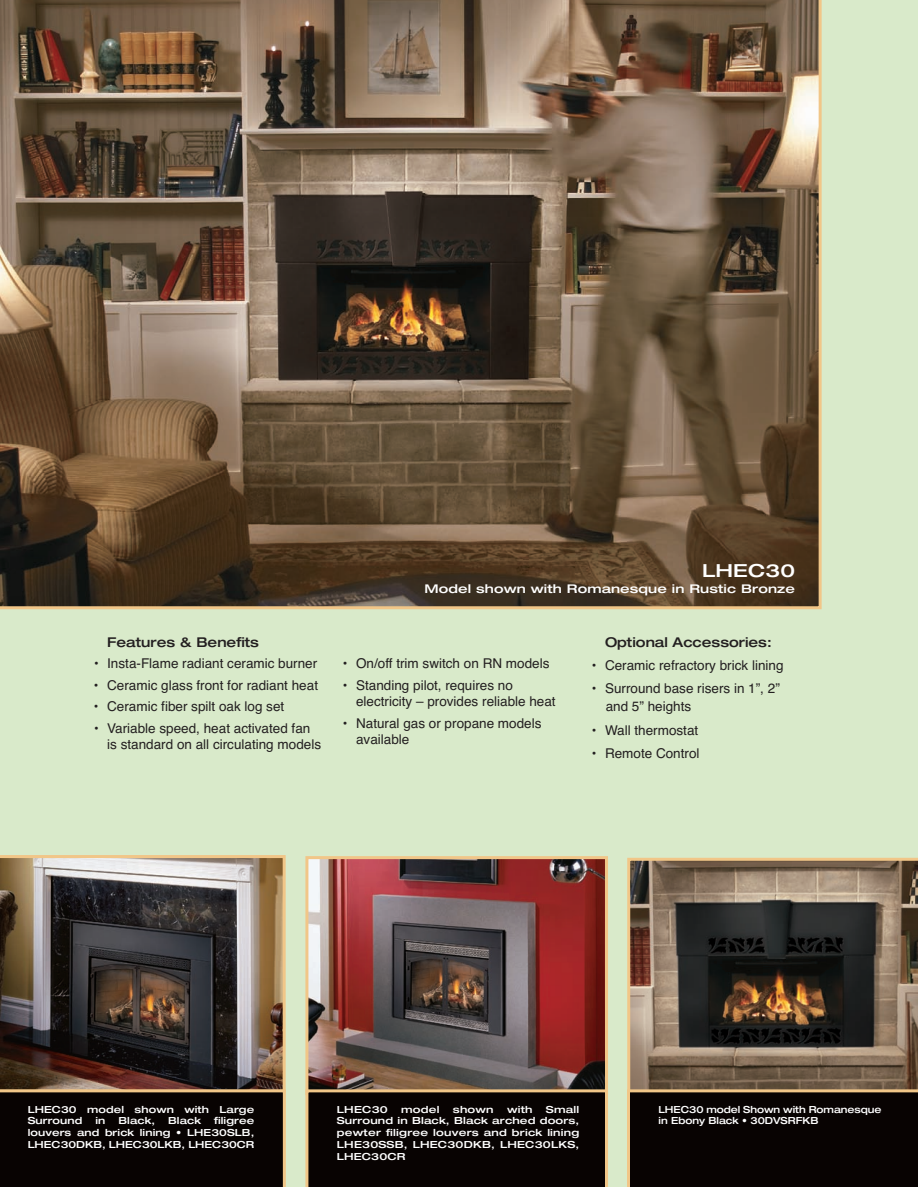
<style>
.page{position:relative;width:918px;height:1187px;background:#fff}
.page>*{position:absolute;margin:0;border:0;box-sizing:border-box;transform-origin:0 0}
.t1{font:500 expanded 18px "Helvetica Neue";letter-spacing:.01em;color:#fff;scale:1.1 1}
.t2{font:13.5px/16.2px "Helvetica";color:#231f20}
.t3{font:500 expanded 13.5px "Helvetica Neue";color:#231f20}
.t4{font:500 expanded 12px "Helvetica Neue";letter-spacing:.01em;color:#fff;scale:1.1 1}
.t5{font:500 expanded 9.75px/11.7px "Helvetica Neue";letter-spacing:.01em;color:#fff;text-align:justify;scale:1.1 1}
.t6{font:500 expanded 9.75px/11.7px "Helvetica Neue";letter-spacing:.01em;color:#fff;scale:1.07 1}
.t7{font:500 expanded 9.75px/11.7px "Helvetica Neue";letter-spacing:.01em;color:#fff}
</style>
<div class="page">
<img style="left:0;top:0;width:918px;height:1186px">
<p class="t3" style="left:107px;top:637px;width:153px">Features &amp; Benefits</p>
<p class="t2" style="left:93px;top:655px;width:226px">• Insta-Flame radiant ceramic burner</p>
<p class="t2" style="left:93px;top:677px;width:227px">• Ceramic glass front for radiant heat</p>
<p class="t2" style="left:93px;top:698px;width:193px">• Ceramic fiber spilt oak log set</p>
<p class="t2" style="left:107px;top:720px;width:215px;text-indent:-14px">• Variable speed, heat activated fan is standard on all circulating models</p>
<h1 class="t1" style="left:702px;top:564px;width:86px">LHEC30</h1>
<p class="t4" style="left:425px;top:584px;width:338px">Model shown with Romanesque in Rustic Bronze</p>
<p class="t2" style="left:342px;top:655px;width:209px">• On/off trim switch on RN models</p>
<p class="t2" style="left:356px;top:677px;width:201px;text-indent:-14px">• Standing pilot, requires no electricity – provides reliable heat</p>
<p class="t2" style="left:356px;top:715px;width:187px;text-indent:-14px">• Natural gas or propane models available</p>
<p class="t3" style="left:605px;top:637px;width:168px">Optional Accessories:</p>
<p class="t2" style="left:591px;top:657px;width:194px">• Ceramic refractory brick lining</p>
<p class="t2" style="left:606px;top:680px;width:176px;line-height:18px;text-indent:-15px">• Surround base risers in 1”, 2” and 5” heights</p>
<p class="t2" style="left:591px;top:722px;width:109px">• Wall thermostat</p>
<p class="t2" style="left:591px;top:745px;width:110px">• Remote Control</p>
<p class="t6" style="left:28px;top:1104px;width:213px">LHEC30 model shown with Large<br>Surround</p>
<p class="t6" style="left:28px;top:1116px;width:213px;text-align:justify;text-indent:186px">filigree louvers and brick lining • LHE30SLB, LHEC30DKB, LHEC30LKB, LHEC30CR</p>
<p class="t6" style="left:95px;top:1116px;width:11px">in</p>
<p class="t6" style="left:118px;top:1116px;width:36px">Black,</p>
<p class="t6" style="left:168px;top:1116px;width:32px">Black</p>
<p class="t5" style="left:337px;top:1104px;width:222px;text-indent:209px">Small Surround in Black, Black arched doors, pewter filigree louvers and brick lining LHE30SSB, LHEC30DKB, LHEC30LKS, LHEC30CR</p>
<p class="t7" style="left:658px;top:1104px;width:224px">LHEC30 model Shown with Romanesque in Ebony Black • 30DVSRFKB</p>
<p class="t5" style="left:337px;top:1104px;width:48px">LHEC30</p>
<p class="t5" style="left:401px;top:1104px;width:36px">model</p>
<p class="t5" style="left:453px;top:1104px;width:39px">shown</p>
<p class="t5" style="left:507px;top:1104px;width:25px">with</p>
</div>
